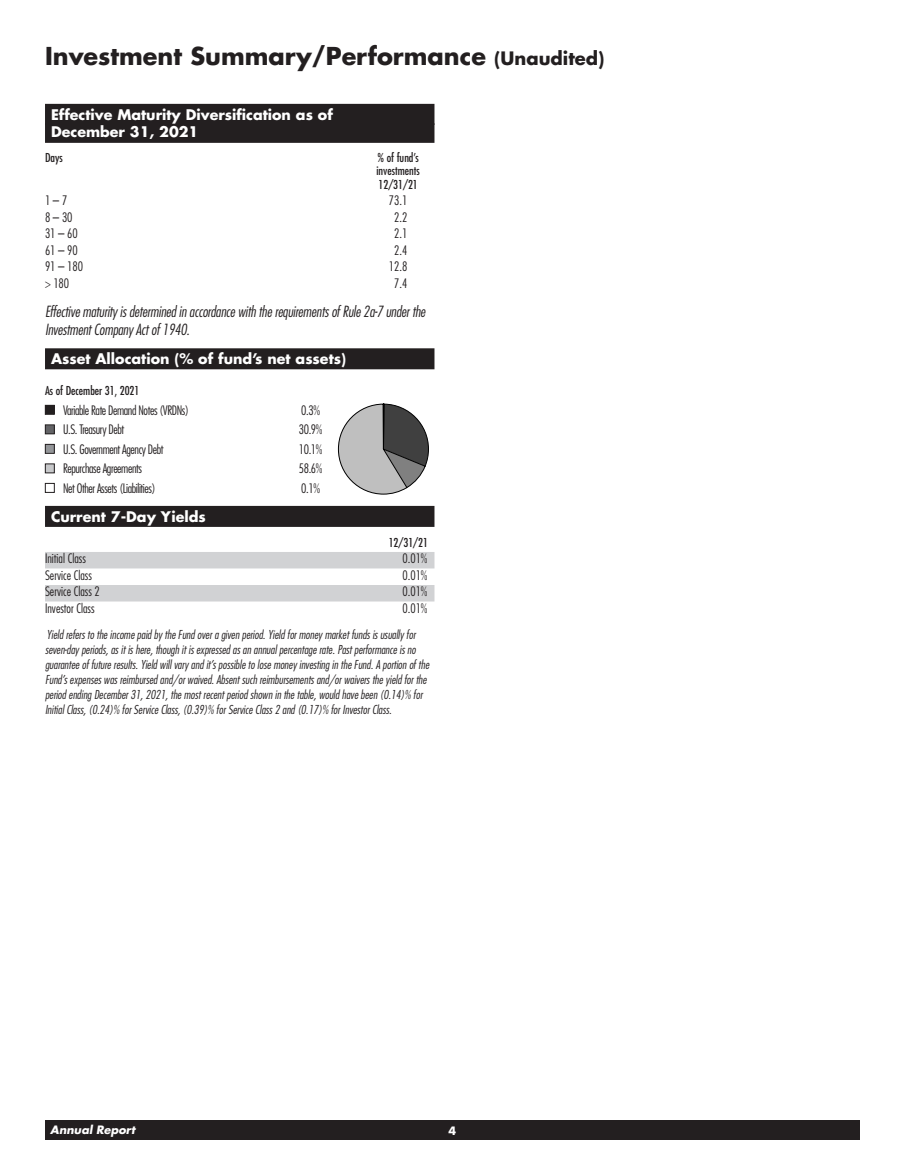
<style>
.page{position:relative;width:905px;height:1161px;background:#fff}
.page>*{position:absolute;margin:0;border:0;box-sizing:border-box;transform-origin:0 0}
.t1{font:700 24px "Futura Std";color:#231f20}
.t2{font:italic 300 condensed 15px/18px "Futura Std";letter-spacing:-.01em;color:#231f20}
.t3{font:700 14.25px/17.1px "Futura Std";color:#fff}
.t4{font:300 condensed 12.75px "Futura Std";letter-spacing:-.03em;color:#231f20}
.t5{font:300 condensed 12.75px "Futura Std";color:#231f20}
.t6{font:italic 300 condensed 12px/15px "Futura Std";color:#231f20}
.t7{font:condensed 12px/13.5px "Futura Std";color:#231f20;text-align:justify}
.t8{font:italic 700 11.25px "Futura Std";color:#fff}
.t9{font:700 11.25px "Futura Std";color:#fff}
.s1{font-size:18px}
</style>
<div class="page">
<div style="left:45px;top:1120px;width:815px;height:20px;background:#231f20"></div>
<div style="left:45px;top:104px;width:389px;height:21px;background:#231f20"></div>
<div style="left:45px;top:123px;width:389px;height:20px;background:#231f20"></div>
<div style="left:45px;top:348px;width:389px;height:21px;background:#231f20"></div>
<div style="left:45px;top:506px;width:389px;height:21px;background:#231f20"></div>
<div style="left:45px;top:405px;width:9px;height:9px;background:#231f20"></div>
<div style="left:45px;top:405px;width:10px;height:10px;border:1px solid #231f20"></div>
<div style="left:45px;top:425px;width:9px;height:9px;background:#636366"></div>
<div style="left:45px;top:425px;width:10px;height:9px;border:1px solid #231f20"></div>
<div style="left:45px;top:444px;width:9px;height:9px;background:#939598"></div>
<div style="left:45px;top:444px;width:10px;height:10px;border:1px solid #231f20"></div>
<div style="left:45px;top:464px;width:9px;height:9px;background:#c7c8ca"></div>
<div style="left:45px;top:464px;width:10px;height:9px;border:1px solid #231f20"></div>
<div style="left:45px;top:483px;width:10px;height:10px;border:1px solid #231f20"></div>
<svg style="left:45px;top:552px;width:389px;height:50px"></svg>
<svg style="left:338px;top:404px;width:91px;height:91px"></svg>
<h1 class="t1" style="left:45px;top:40px;width:561px">Investment Summary/Performance <span class="s1">(Unaudited)</span></h1>
<p class="t3" style="left:51px;top:106px;width:283px">Effective Maturity Diversification as of<br>December 31, 2021</p>
<p class="t7" style="left:45px;top:150px;width:19px">Days</p>
<p class="t7" style="left:376px;top:150px;width:45px">% of fund’s investments 12/31/21</p>
<p class="t4" style="left:45px;top:193px;width:24px">1 – 7</p>
<p class="t4" style="left:389px;top:193px;width:20px">73.1</p>
<p class="t4" style="left:45px;top:210px;width:29px">8 – 30</p>
<p class="t4" style="left:394px;top:210px;width:15px">2.2</p>
<p class="t4" style="left:45px;top:226px;width:34px">31 – 60</p>
<p class="t4" style="left:394px;top:226px;width:15px">2.1</p>
<p class="t4" style="left:45px;top:243px;width:34px">61 – 90</p>
<p class="t4" style="left:394px;top:243px;width:15px">2.4</p>
<p class="t4" style="left:45px;top:259px;width:40px">91 – 180</p>
<p class="t4" style="left:389px;top:259px;width:20px">12.8</p>
<p class="t4" style="left:45px;top:276px;width:26px">&gt; 180</p>
<p class="t4" style="left:394px;top:276px;width:15px">7.4</p>
<p class="t2" style="left:45px;top:303px;width:382px">Effective maturity is determined in accordance with the requirements of Rule 2a-7 under the<br>Investment Company Act of 1940.</p>
<p class="t3" style="left:51px;top:350px;width:296px">Asset Allocation (% of fund’s net assets)</p>
<p class="t7" style="left:45px;top:384px;width:96px">As of December 31, 2021</p>
<p class="t4" style="left:63px;top:402px;width:127px">Variable Rate Demand Notes (VRDNs)</p>
<p class="t4" style="left:301px;top:402px;width:20px">0.3%</p>
<p class="t4" style="left:63px;top:422px;width:63px">U.S. Treasury Debt</p>
<p class="t4" style="left:299px;top:422px;width:25px">30.9%</p>
<p class="t4" style="left:63px;top:441px;width:102px">U.S. Government Agency Debt</p>
<p class="t4" style="left:299px;top:441px;width:25px">10.1%</p>
<p class="t4" style="left:63px;top:461px;width:80px">Repurchase Agreements</p>
<p class="t4" style="left:299px;top:461px;width:25px">58.6%</p>
<p class="t4" style="left:63px;top:480px;width:94px">Net Other Assets (Liabilities)</p>
<p class="t4" style="left:301px;top:480px;width:20px">0.1%</p>
<p class="t3" style="left:51px;top:508px;width:156px">Current 7-Day Yields</p>
<p class="t7" style="left:388px;top:535px;width:41px">12/31/21</p>
<p class="t5" style="left:45px;top:551px;width:42px">Initial Class</p>
<p class="t4" style="left:402px;top:551px;width:27px">0.01%</p>
<p class="t5" style="left:45px;top:568px;width:48px">Service Class</p>
<p class="t4" style="left:402px;top:568px;width:27px">0.01%</p>
<p class="t5" style="left:45px;top:584px;width:56px">Service Class 2</p>
<p class="t4" style="left:402px;top:584px;width:27px">0.01%</p>
<p class="t5" style="left:45px;top:601px;width:51px">Investor Class</p>
<p class="t4" style="left:402px;top:601px;width:27px">0.01%</p>
<p class="t6" style="left:45px;top:628px;width:385px">Yield refers to the income paid by the Fund over a given period. Yield for money market funds is usually for seven-day periods, as it is here, though it is expressed as an annual percentage rate. Past performance is no guarantee of future results. Yield will vary and it’s possible to lose money investing in the Fund. A portion of the Fund’s expenses was reimbursed and/or waived. Absent such reimbursements and/or waivers the yield for the period ending December 31, 2021, the most recent period shown in the table, would have been (0.14)% for Initial Class, (0.24)% for Service Class, (0.39)% for Service Class 2 and (0.17)% for Investor Class.</p>
<p class="t8" style="left:50px;top:1123px;width:86px">Annual Report</p>
<p class="t9" style="left:448px;top:1124px;width:9px">4</p>
</div>
